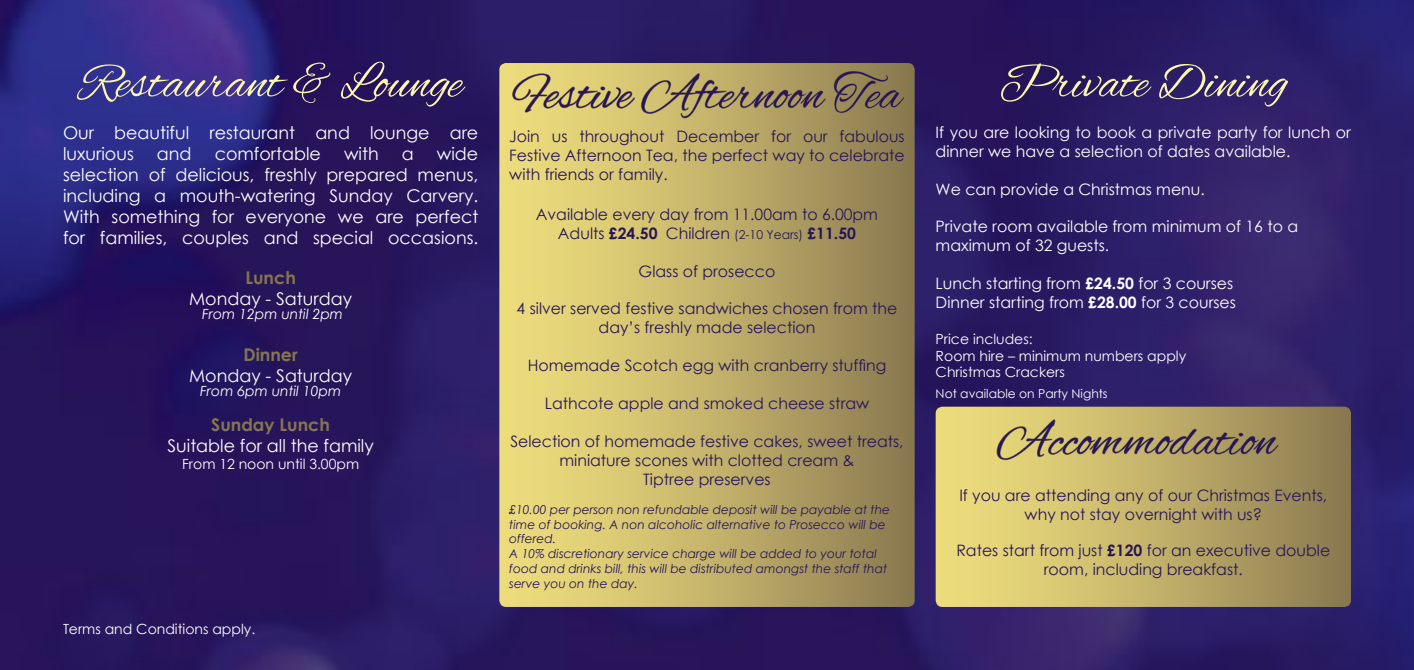
<style>
.page{position:relative;width:1414px;height:670px;background:#fff}
.page>*{position:absolute;margin:0;border:0;box-sizing:border-box;transform-origin:0 0}
.t1{font:50.75px "Alex Brush";color:#27175a}
.t2{font:50.75px "Alex Brush";color:#fcf6b0}
.t3{font:50.75px "Alex Brush";color:#fbf6b0}
.t4{font:17.5px/21px "Century Gothic";color:#fff}
.t5{font:700 17.5px "Century Gothic";color:#86764e}
.t6{font:15.75px/18.9px "Century Gothic";color:#27155a;text-align:center}
.t7{font:15.75px/18.9px "Century Gothic";color:#fff}
.t8{font:14px/16.8px "Century Gothic";color:#fff}
.t9{font:italic 14px "Century Gothic";color:#fff}
.t10{font:italic 12.25px/14.7px "Century Gothic";color:#27155a}
.t11{font:12.25px "Century Gothic";color:#fff}
.s1{font-weight:700}
.s2{font-size:12.25px}
</style>
<div class="page">
<img style="left:0;top:0;width:1414px;height:670px">
<svg style="left:499px;top:63px;width:416px;height:544px;background:#c5b46a"></svg>
<svg style="left:512px;top:73px;width:123px;height:40px;background:#d2c170"></svg>
<svg style="left:641px;top:73px;width:185px;height:46px;background:#b5a463"></svg>
<svg style="left:833px;top:70px;width:72px;height:44px;background:#928153"></svg>
<svg style="left:936px;top:406px;width:415px;height:201px;background:#c0af68"></svg>
<svg style="left:996px;top:419px;width:283px;height:41px;background:#ba6"></svg>
<h1 class="t2" style="left:79px;top:54px;width:385px">Restaurant &amp; Lounge</h1>
<p class="t4" style="left:63px;top:122px;width:417px">Our beautiful restaurant and lounge are luxurious</p>
<p class="t4" style="left:63px;top:143px;width:417px;text-align:justify;text-indent:374px">wide selection of delicious, freshly prepared menus, including a mouth-watering Sunday Carvery.<br>With something for everyone we are perfect for families, couples and special occasions.</p>
<p class="t5" style="left:245px;top:264px;width:52px">Lunch</p>
<p class="t4" style="left:189px;top:288px;width:164px">Monday - Saturday</p>
<p class="t9" style="left:202px;top:304px;width:142px">From 12pm until 2pm</p>
<p class="t5" style="left:244px;top:341px;width:56px">Dinner</p>
<p class="t4" style="left:189px;top:365px;width:164px">Monday - Saturday</p>
<p class="t9" style="left:200px;top:381px;width:142px">From 6pm until 10pm</p>
<p class="t5" style="left:211px;top:411px;width:120px">Sunday Lunch</p>
<p class="t4" style="left:167px;top:435px;width:208px">Suitable for all the family</p>
<p class="t8" style="left:182px;top:455px;width:178px">From 12 noon until 3.00pm</p>
<p class="t4" style="left:157px;top:143px;width:36px">and</p>
<p class="t4" style="left:215px;top:143px;width:108px">comfortable</p>
<p class="t4" style="left:344px;top:143px;width:36px">with</p>
<p class="t4" style="left:402px;top:143px;width:13px">a</p>
<p class="t8" style="left:63px;top:620px;width:194px">Terms and Conditions apply.</p>
<h1 class="t1" style="left:513px;top:66px;width:389px">Festive Afternoon Tea</h1>
<p class="t6" style="left:509px;top:127px;width:397px;text-align:justify">Join us throughout December for our fabulous Festive Afternoon Tea, the perfect way to celebrate with friends or family.</p>
<p class="t6" style="left:536px;top:204px;width:344px">Available every day from 11.00am to 6.00pm<br>Adults <span class="s1">£24.50</span> Children <span class="s2">(2-10 Years)</span> <span class="s1">£11.50</span></p>
<p class="t6" style="left:639px;top:261px;width:138px">Glass of prosecco</p>
<p class="t6" style="left:517px;top:299px;width:382px">4 silver served festive sandwiches chosen from the day’s freshly made selection</p>
<p class="t6" style="left:528px;top:356px;width:360px">Homemade Scotch egg with cranberry stuffing</p>
<p class="t6" style="left:545px;top:393px;width:326px">Lathcote apple and smoked cheese straw</p>
<p class="t6" style="left:510px;top:431px;width:395px">Selection of homemade festive cakes, sweet treats, miniature scones with clotted cream &amp;<br>Tiptree preserves</p>
<p class="t10" style="left:509px;top:502px;width:382px">£10.00 per person non refundable deposit will be payable at the time of booking. A non alcoholic alternative to Prosecco will be offered.<br>A 10% discretionary service charge will be added to your total food and drinks bill, this will be distributed amongst the staff that serve you on the day.</p>
<h1 class="t3" style="left:999px;top:54px;width:290px">Private Dining</h1>
<p class="t7" style="left:936px;top:122px;width:417px">If you are looking to book a private party for lunch or dinner we have a selection of dates available.</p>
<p class="t7" style="left:936px;top:179px;width:271px">We can provide a Christmas menu.</p>
<p class="t7" style="left:936px;top:217px;width:364px">Private room available from minimum of 16 to a maximum of 32 guests.</p>
<p class="t7" style="left:936px;top:274px;width:302px">Lunch starting from <span class="s1">£24.50</span> for 3 courses<br>Dinner starting from <span class="s1">£28.00</span> for 3 courses</p>
<p class="t8" style="left:936px;top:330px;width:252px">Price includes:<br>Room hire – minimum numbers apply<br>Christmas Crackers</p>
<p class="t11" style="left:936px;top:385px;width:174px">Not available on Party Nights</p>
<h1 class="t1" style="left:997px;top:412px;width:280px">Accommodation</h1>
<p class="t6" style="left:959px;top:486px;width:369px">If you are attending any of our Christmas Events, why not stay overnight with us?</p>
<p class="t6" style="left:956px;top:540px;width:375px">Rates start from just <span class="s1">£120</span> for an executive double room, including breakfast.</p>
</div>
